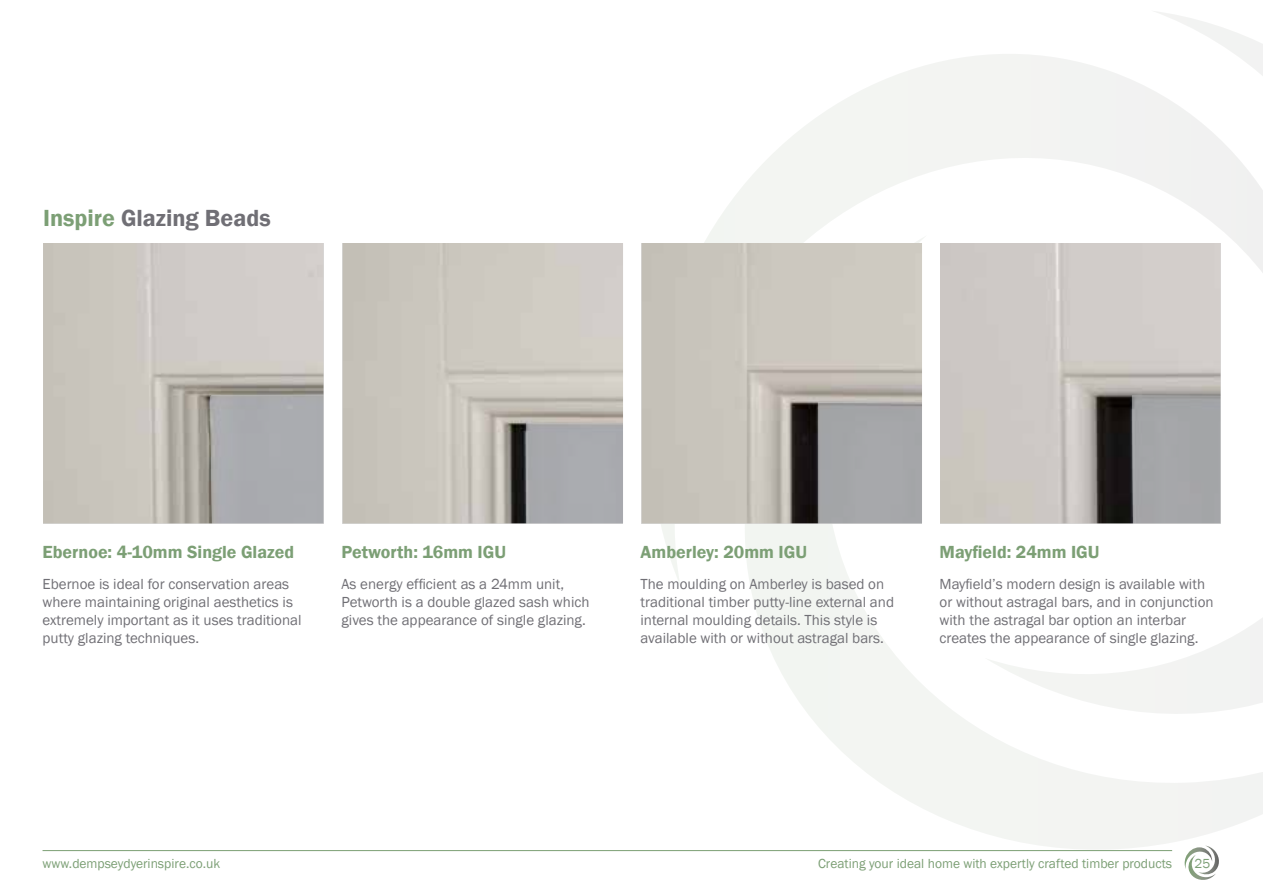
<style>
.page{position:relative;width:1263px;height:893px;background:#fff}
.page>*{position:absolute;margin:0;border:0;box-sizing:border-box;transform-origin:0 0}
.t1{font:600 24px "Franklin Gothic";color:#706f75}
.t2{font:600 18px "Franklin Gothic";color:#7c9f75}
.t3{font:15px/18px "Franklin Gothic";color:#706f75}
.t4{font:13.5px "Franklin Gothic";color:#7c9f75}
.s1{color:#7c9f75}
</style>
<div class="page">
<svg style="left:641px;top:55px;width:343px;height:528px"></svg>
<svg style="left:723px;top:235px;width:540px;height:617px"></svg>
<svg style="left:984px;top:11px;width:279px;height:718px"></svg>
<svg style="left:1184px;top:846px;width:36px;height:34px"></svg>
<hr style="left:43px;top:850px;width:1129px;height:1px;background:#7c9f75">
<img style="left:43px;top:243px;width:280px;height:280px">
<img style="left:343px;top:243px;width:280px;height:280px">
<img style="left:642px;top:243px;width:280px;height:280px">
<img style="left:940px;top:243px;width:280px;height:280px">
<div style="left:210px;top:394px;width:113px;height:129px;background:#aaabaf"></div>
<div style="left:526px;top:423px;width:97px;height:100px;background:#a8aaae"></div>
<div style="left:818px;top:402px;width:104px;height:121px;background:#a5a6a9"></div>
<div style="left:1132px;top:395px;width:88px;height:128px;background:#a4a5a7"></div>
<h1 class="t1" style="left:43px;top:203px;width:229px"><span class="s1">Inspire</span> Glazing Beads</h1>
<p class="t2" style="left:43px;top:541px;width:253px">Ebernoe: 4-10mm Single Glazed</p>
<p class="t3" style="left:43px;top:575px;width:260px">Ebernoe is ideal for conservation areas where maintaining original aesthetics is extremely important as it uses traditional putty glazing techniques.</p>
<p class="t2" style="left:342px;top:541px;width:166px">Petworth: 16mm IGU</p>
<p class="t3" style="left:342px;top:575px;width:249px">As energy efficient as a 24mm unit,<br>Petworth is a double glazed sash which gives the appearance of single glazing.</p>
<p class="t2" style="left:640px;top:541px;width:168px">Amberley: 20mm IGU</p>
<p class="t3" style="left:640px;top:575px;width:255px">The moulding on Amberley is based on traditional timber putty-line external and internal moulding details. This style is available with or without astragal bars.</p>
<p class="t2" style="left:939px;top:541px;width:161px">Mayfield: 24mm IGU</p>
<p class="t3" style="left:939px;top:575px;width:276px">Mayfield’s modern design is available with or without astragal bars, and in conjunction with the astragal bar option an interbar creates the appearance of single glazing.</p>
<p class="t4" style="left:43px;top:855px;width:179px">www.dempseydyerinspire.co.uk</p>
<p class="t4" style="left:818px;top:855px;width:356px">Creating your ideal home with expertly crafted timber products</p>
<p class="t4" style="left:1194px;top:855px;width:17px">25</p>
</div>
